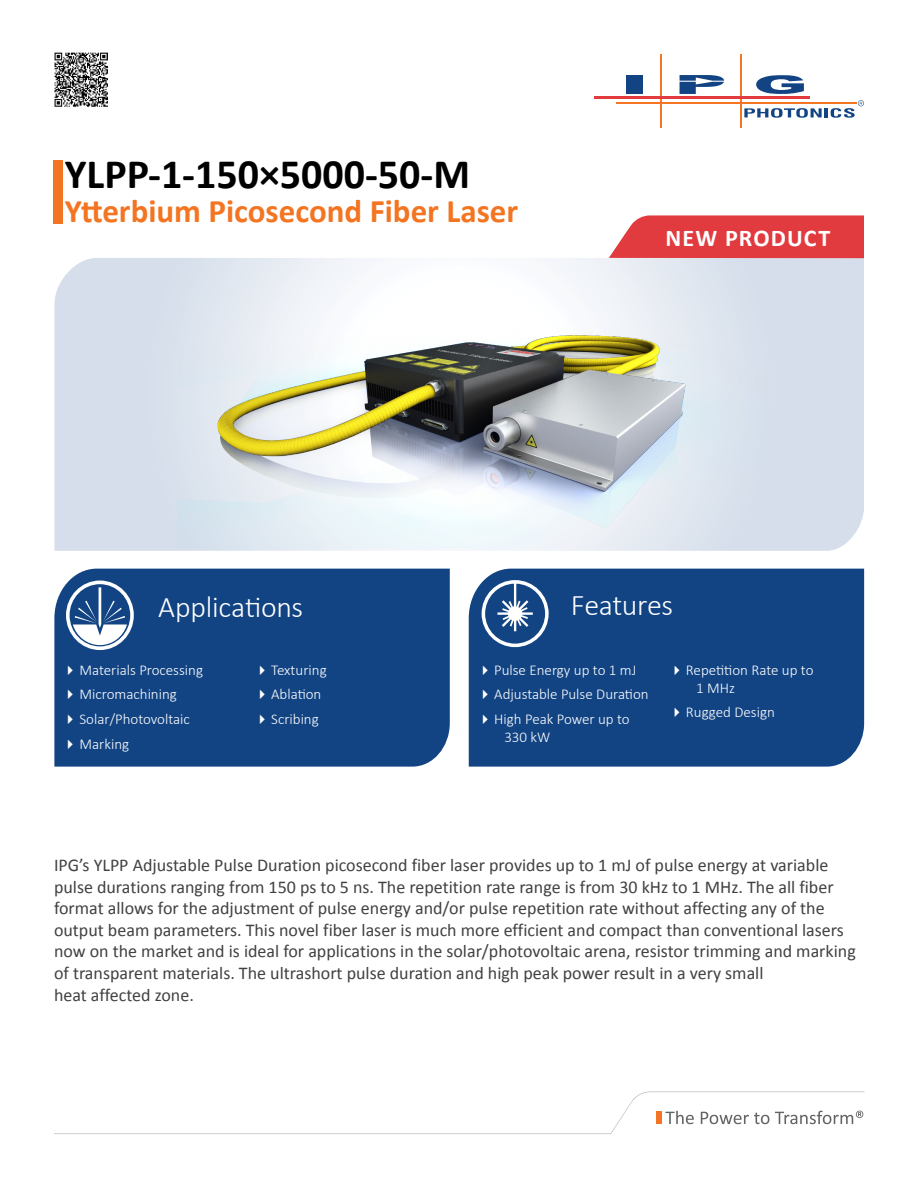
<style>
.page{position:relative;width:918px;height:1188px;background:#fff}
.page>*{position:absolute;margin:0;border:0;box-sizing:border-box;transform-origin:0 0}
.t1{font:700 42px "Calibri";color:#000}
.t2{font:700 33px "Calibri";color:#f37522}
.t3{font:300 30px "Calibri";letter-spacing:-.01em;color:#fff}
.t4{font:700 24px "Calibri";letter-spacing:.045em;color:#fff}
.t5{font:18px/21.6px "Calibri";color:#414042}
.t6{font:300 15px/24.8px "Calibri";color:#fff}
</style>
<div class="page">
<svg style="left:756px;top:75px;width:48px;height:19px"></svg>
<hr style="left:660px;top:54px;width:1px;height:74px;background:#f47522">
<hr style="left:617px;top:103px;width:240px;height:1px;background:#f47522">
<hr style="left:741px;top:54px;width:1px;height:74px;background:#f47522">
<hr style="left:594px;top:96px;width:215px;height:3px;background:#e23b3f">
<svg style="left:744px;top:100px;width:120px;height:18px"></svg>
<div style="left:626px;top:75px;width:16px;height:6px;background:#124484"></div>
<div style="left:626px;top:82px;width:16px;height:12px;background:#124484"></div>
<svg style="left:680px;top:75px;width:44px;height:19px"></svg>
<svg style="left:54px;top:1091px;width:811px;height:43px"></svg>
<svg style="left:54px;top:223px;width:810px;height:328px"></svg>
<img style="left:177px;top:259px;width:592px;height:290px">
<svg style="left:609px;top:215px;width:255px;height:43px;background:#e3484c"></svg>
<img style="left:54px;top:53px;width:53px;height:53px">
<div style="left:469px;top:569px;width:395px;height:198px;background:#124484"></div>
<div style="left:54px;top:569px;width:396px;height:198px;background:#124484"></div>
<svg style="left:482px;top:580px;width:67px;height:67px"></svg>
<svg style="left:66px;top:581px;width:68px;height:69px"></svg>
<div style="left:54px;top:160px;width:9px;height:63px;background:#f37523"></div>
<svg style="left:68px;top:665px;width:5px;height:10px"></svg>
<svg style="left:68px;top:690px;width:5px;height:9px"></svg>
<svg style="left:68px;top:715px;width:5px;height:9px"></svg>
<svg style="left:68px;top:739px;width:5px;height:10px"></svg>
<svg style="left:260px;top:665px;width:5px;height:10px"></svg>
<svg style="left:260px;top:690px;width:5px;height:9px"></svg>
<svg style="left:260px;top:715px;width:5px;height:9px"></svg>
<svg style="left:483px;top:665px;width:5px;height:10px"></svg>
<svg style="left:483px;top:690px;width:5px;height:9px"></svg>
<svg style="left:483px;top:715px;width:5px;height:9px"></svg>
<svg style="left:675px;top:665px;width:4px;height:10px"></svg>
<svg style="left:675px;top:708px;width:4px;height:9px"></svg>
<h1 class="t1" style="left:65px;top:147px;width:407px">YLPP-1-150×5000-50-M</h1>
<h2 class="t2" style="left:65px;top:190px;width:455px">Ytterbium Picosecond Fiber Laser</h2>
<h3 class="t4" style="left:666px;top:223px;width:166px">NEW PRODUCT</h3>
<h3 class="t3" style="left:158px;top:588px;width:146px">Applications</h3>
<h3 class="t3" style="left:571px;top:587px;width:104px">Features</h3>
<p class="t6" style="left:80px;top:657px;width:125px">Materials Processing<br>Micromachining<br>Solar/Photovoltaic<br>Marking</p>
<p class="t6" style="left:271px;top:657px;width:57px">Texturing<br>Ablation<br>Scribing</p>
<p class="t6" style="left:494px;top:657px;width:156px">Pulse Energy up to 1 mJ<br>Adjustable Pulse Duration<br>High Peak Power up to</p>
<p class="t6" style="left:504px;top:725px;width:48px">330 kW</p>
<p class="t6" style="left:696px;top:660px;width:119px;line-height:18px;text-indent:-10px">Repetition Rate up to<br>1 MHz</p>
<p class="t6" style="left:686px;top:700px;width:90px">Rugged Design</p>
<p class="t5" style="left:54px;top:854px;width:803px">IPG’s YLPP Adjustable Pulse Duration picosecond fiber laser provides up to 1 mJ of pulse energy at variable pulse durations ranging from 150 ps to 5 ns. The repetition rate range is from 30 kHz to 1 MHz. The all fiber format allows for the adjustment of pulse energy and/or pulse repetition rate without affecting any of the output beam parameters. This novel fiber laser is much more efficient and compact than conventional lasers now on the market and is ideal for applications in the solar/photovoltaic arena, resistor trimming and marking of transparent materials. The ultrashort pulse duration and high peak power result in a very small<br>heat affected zone.</p>
</div>
